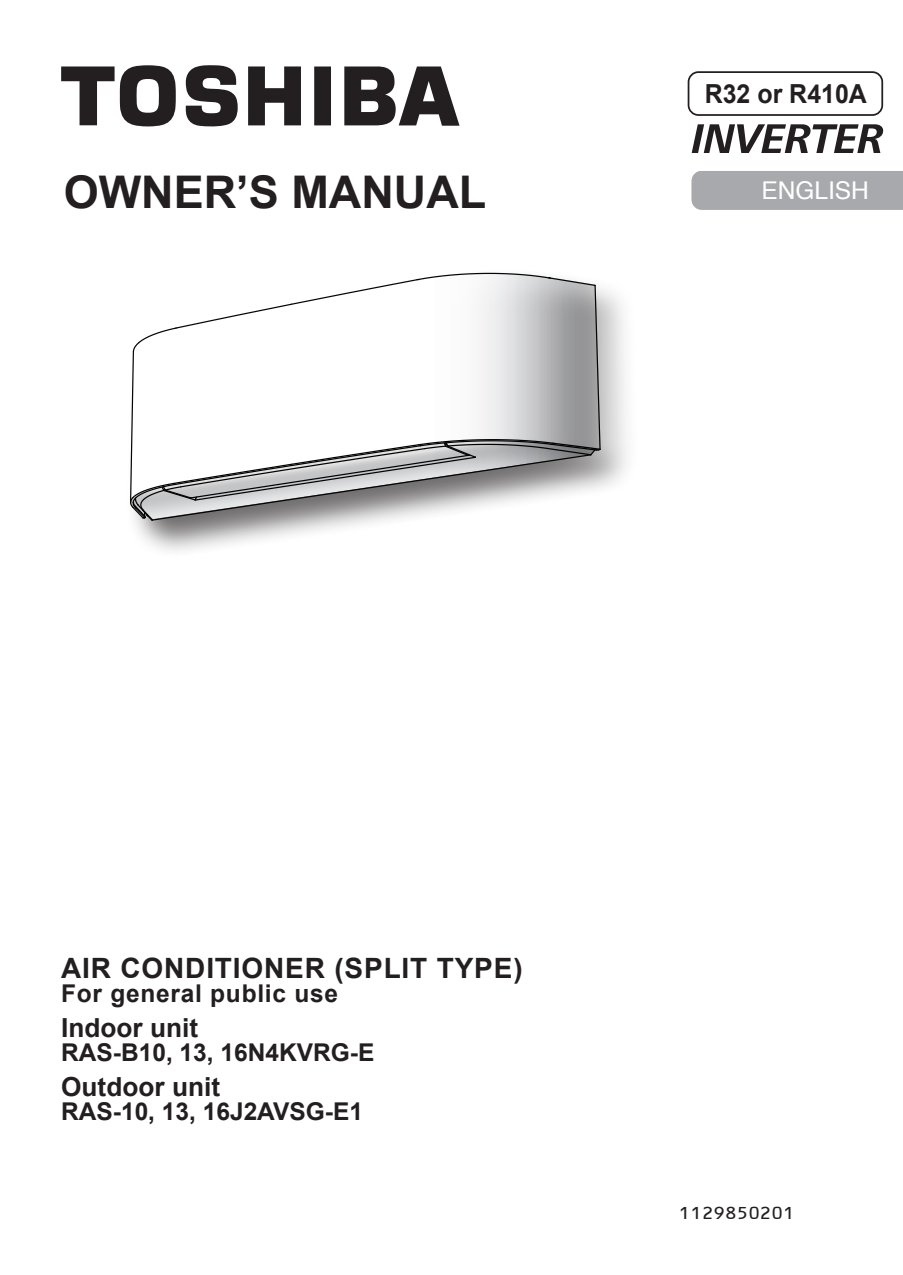
<style>
.page{position:relative;width:903px;height:1275px;background:#fff}
.page>*{position:absolute;margin:0;border:0;box-sizing:border-box;transform-origin:0 0}
.t1{font:700 44.98px "Arial";color:#231f20}
.t2{font:700 28px "Arial";letter-spacing:.03em;color:#231f20}
.t3{font:700 26.25px "Arial";color:#231f20}
.t4{font:700 26.25px "Arial";color:#231f20;scale:.95 1}
.t5{font:700 24.5px "Arial";color:#231f20}
.t6{font:700 24.5px "Arial";letter-spacing:.03em;color:#231f20}
.t7{font:24.5px "Helvetica";color:#fff}
.t8{font:17.5px "OCRB";color:#231f20;scale:1.1 1}
</style>
<div class="page">
<svg style="left:61px;top:65px;width:398px;height:62px"></svg>
<svg style="left:692px;top:124px;width:191px;height:29px"></svg>
<div style="left:692px;top:171px;width:211px;height:39px;background:#a8a9ad"></div>
<div style="left:126px;top:269px;width:514px;height:290px;background:#231f20;opacity:.65"></div>
<svg style="left:129px;top:272px;width:472px;height:250px"></svg>
<div style="left:688px;top:71px;width:195px;height:45px;border:2px solid #231f20;border-radius:10px"></div>
<h1 class="t1" style="left:64px;top:162px;width:424px">OWNER’S MANUAL</h1>
<p class="t4" style="left:705px;top:76px;width:172px">R32 or R410A</p>
<p class="t7" style="left:761px;top:172px;width:109px">ENGLISH</p>
<p class="t2" style="left:61px;top:950px;width:463px">AIR CONDITIONER (SPLIT TYPE)</p>
<p class="t6" style="left:61px;top:978px;width:278px">For general public use</p>
<p class="t3" style="left:61px;top:1010px;width:139px">Indoor unit</p>
<p class="t5" style="left:61px;top:1036px;width:315px">RAS-B10, 13, 16N4KVRG-E</p>
<p class="t3" style="left:61px;top:1069px;width:160px">Outdoor unit</p>
<p class="t5" style="left:61px;top:1095px;width:303px">RAS-10, 13, 16J2AVSG-E1</p>
<p class="t8" style="left:679px;top:1207px;width:107px">1129850201</p>
</div>
